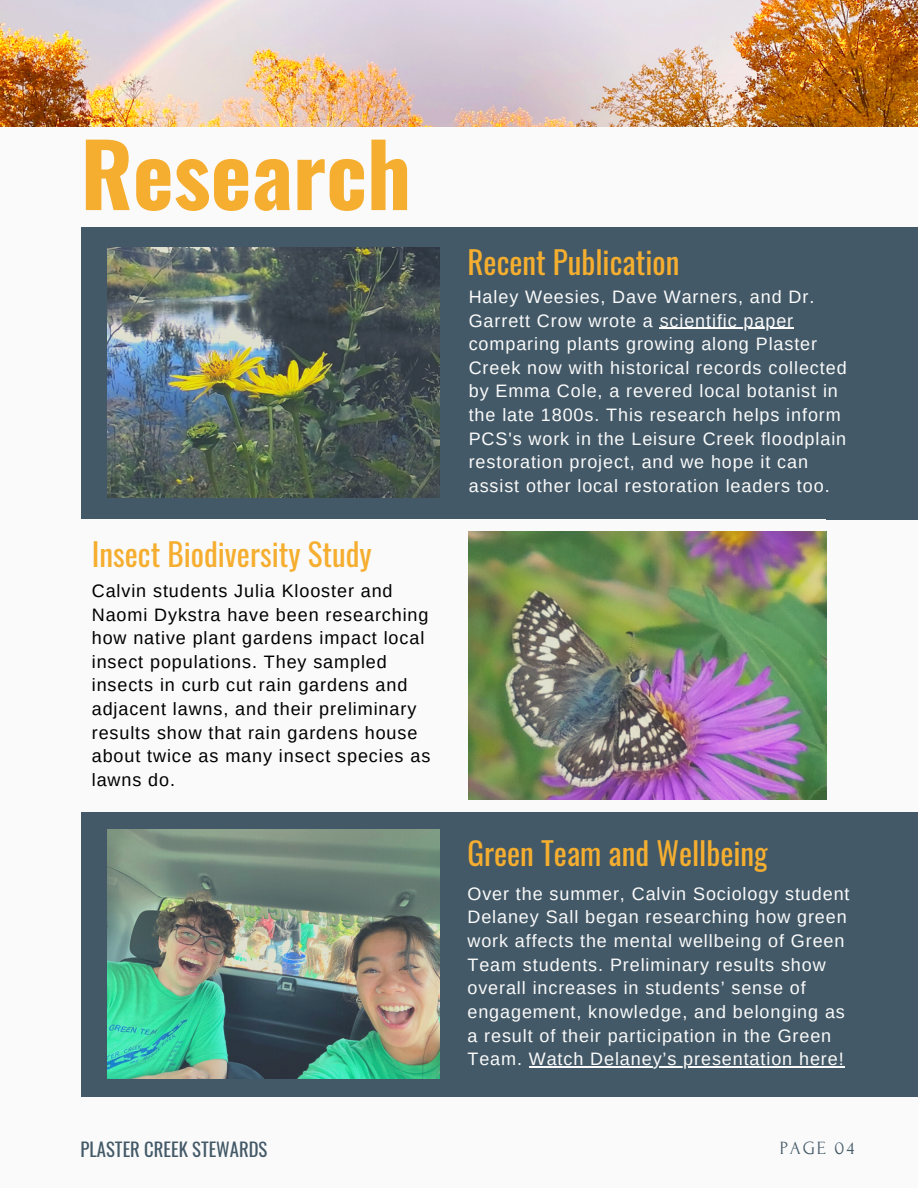
<style>
.page{position:relative;width:918px;height:1188px;background:#fafafa}
.page>*{position:absolute;margin:0;border:0;box-sizing:border-box;transform-origin:0 0}
.t1{font:700 87px "Oswald";color:#f5ae2f}
.t2{font:31.2px "Oswald";color:#f5ae2f}
.t3{font:18.6px "Oswald";color:#435967}
.t4{font:18.6px "Forum";letter-spacing:.1em;color:#435967}
.t5{font:18px/23.7px "Arimo";letter-spacing:.05em;color:#fafafa}
.t6{font:18px/23.7px "Arimo";letter-spacing:.05em;color:#000}
</style>
<div class="page">
<div style="left:81px;top:228px;width:837px;height:292px;background:#435967"></div>
<div style="left:81px;top:812px;width:837px;height:284px;background:#435967"></div>
<img style="left:107px;top:248px;width:332px;height:249px">
<img style="left:107px;top:829px;width:332px;height:250px">
<img style="left:469px;top:532px;width:357px;height:267px">
<img style="left:0;top:0;width:918px;height:126px">
<hr style="left:529px;top:1066px;width:316px;height:1px;background:#fafafa">
<hr style="left:660px;top:328px;width:134px;height:1px;background:#fafafa">
<p class="t1" style="left:81px;top:106px;width:332px">Research</p>
<p class="t2" style="left:92px;top:530px;width:281px">Insect Biodiversity Study</p>
<p class="t6" style="left:92px;top:579px;width:340px">Calvin students Julia Klooster and Naomi Dykstra have been researching how native plant gardens impact local insect populations. They sampled insects in curb cut rain gardens and adjacent lawns, and their preliminary results show that rain gardens house about twice as many insect species as lawns do.</p>
<p class="t2" style="left:467px;top:238px;width:213px">Recent Publication</p>
<p class="t5" style="left:469px;top:285px;width:379px">Haley Weesies, Dave Warners, and Dr.<br>Garrett Crow wrote a scientific paper comparing plants growing along Plaster Creek now with historical records collected by Emma Cole, a revered local botanist in the late 1800s. This research helps inform PCS's work in the Leisure Creek floodplain restoration project, and we hope it can assist other local restoration leaders too.</p>
<p class="t2" style="left:467px;top:829px;width:302px">Green Team and Wellbeing</p>
<p class="t5" style="left:467px;top:882px;width:384px">Over the summer, Calvin Sociology student Delaney Sall began researching how green work affects the mental wellbeing of Green Team students. Preliminary results show overall increases in students’ sense of engagement, knowledge, and belonging as a result of their participation in the Green Team. Watch Delaney’s presentation here!</p>
<p class="t3" style="left:81px;top:1135px;width:188px">PLASTER CREEK STEWARDS</p>
<p class="t4" style="left:780px;top:1138px;width:76px">PAGE 04</p>
</div>
